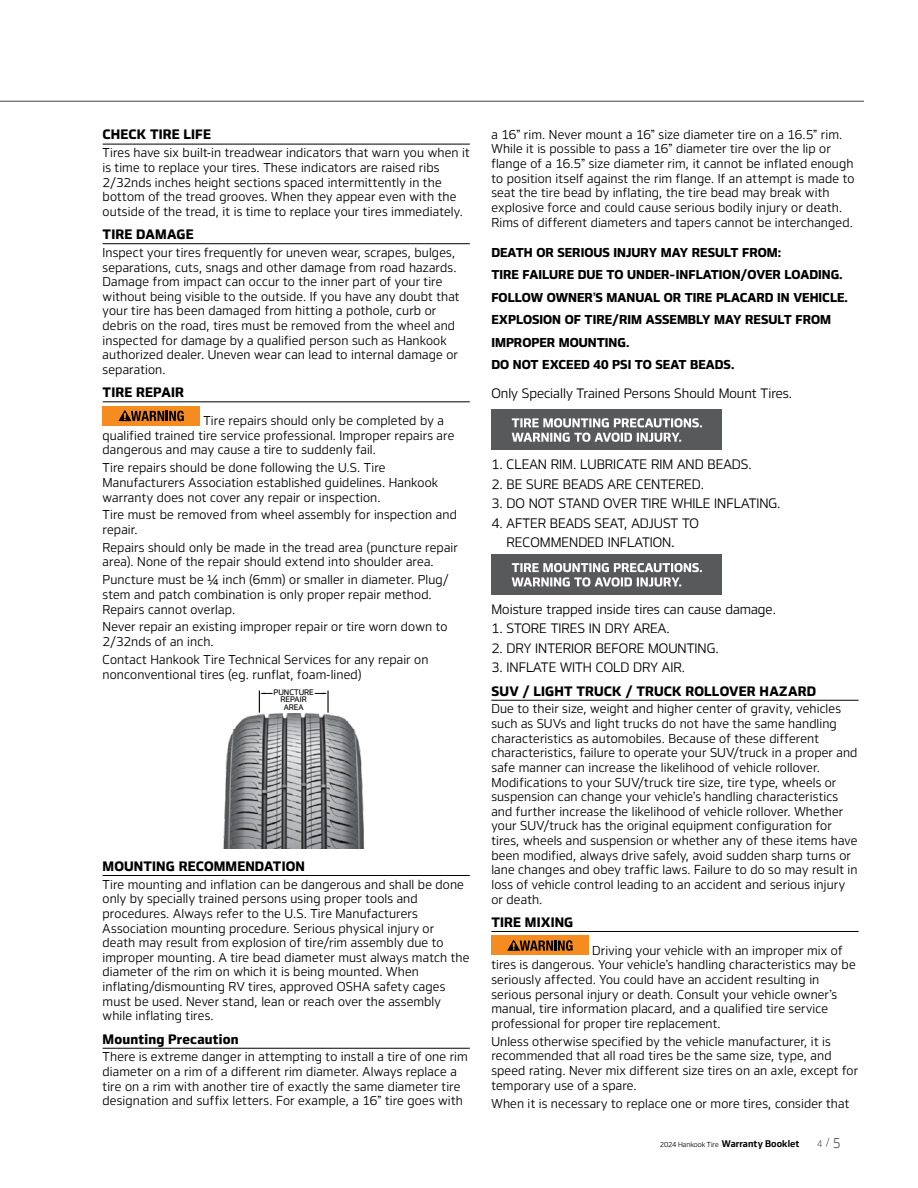
<style>
.page{position:relative;width:918px;height:1188px;background:#fff}
.page>*{position:absolute;margin:0;border:0;box-sizing:border-box;transform-origin:0 0}
.t1{font:12.75px/19.5px "Hankook TTF Regular";color:#000}
.t2{font:12.75px "Hankook TTF Bold";letter-spacing:.01em;color:#000}
.t3{font:12px/14.7px "Hankook TTF Regular";letter-spacing:.01em;color:#000}
.t4{font:12px/22.5px "Hankook TTF Bold";color:#000}
.t5{font:9px "Hankook TTF Regular";color:#58595b;scale:.9 1}
.t6{font:7.5px/7.5px "Hankook TTF Medium";color:#000;text-align:center}
.t7{font:6.75px "Hankook TTF Regular";letter-spacing:-.005em;color:#000}
.s1{font-family:"Interstate";font-weight:300}
.s2{font-family:"Hankook TTF Semibold";font-size:9px}
.s3{font-size:13.5px}
</style>
<div class="page">
<svg style="left:826px;top:1138px;width:3px;height:9px"></svg>
<hr style="left:0;top:101px;width:864px;height:1px;background:#58595b">
<hr style="left:103px;top:144px;width:367px;height:1px;background:#000">
<hr style="left:103px;top:243px;width:367px;height:1px;background:#000">
<hr style="left:103px;top:401px;width:367px;height:1px;background:#000">
<hr style="left:103px;top:875px;width:367px;height:1px;background:#000">
<hr style="left:103px;top:1048px;width:367px;height:1px;background:#000">
<div style="left:103px;top:406px;width:97px;height:19px;background:#f68b1f"></div>
<svg style="left:118px;top:410px;width:66px;height:11px"></svg>
<hr style="left:327px;top:691px;width:2px;height:22px;background:#000">
<svg style="left:259px;top:691px;width:14px;height:22px"></svg>
<svg style="left:315px;top:693px;width:12px;height:1px"></svg>
<img style="left:223px;top:714px;width:141px;height:135px">
<hr style="left:491px;top:700px;width:368px;height:1px;background:#000">
<hr style="left:491px;top:931px;width:368px;height:1px;background:#000">
<div style="left:491px;top:409px;width:231px;height:41px;background:#58595b"></div>
<svg style="left:512px;top:433px;width:169px;height:9px"></svg>
<svg style="left:512px;top:418px;width:190px;height:9px"></svg>
<div style="left:491px;top:554px;width:231px;height:40px;background:#58595b"></div>
<svg style="left:512px;top:563px;width:190px;height:24px"></svg>
<div style="left:491px;top:936px;width:98px;height:19px;background:#f68b1f"></div>
<svg style="left:507px;top:940px;width:66px;height:11px"></svg>
<p class="t2" style="left:103px;top:125px;width:110px">CHECK TIRE LIFE</p>
<p class="t3" style="left:103px;top:145px;width:369px">Tires have six built-in treadwear indicators that warn you when it is time to replace your tires. These indicators are raised ribs 2/32nds inches height sections spaced intermittently in the bottom of the tread grooves. When they appear even with the outside of the tread, it is time to replace your tires immediately.</p>
<p class="t2" style="left:103px;top:224px;width:93px">TIRE DAMAGE</p>
<p class="t3" style="left:103px;top:244px;width:359px">Inspect your tires frequently for uneven wear, scrapes, bulges, separations, cuts, snags and other damage from road hazards.<br>Damage from impact can occur to the inner part of your tire without being visible to the outside. If you have any doubt that your tire has been damaged from hitting a pothole, curb or debris on the road, tires must be removed from the wheel and inspected for damage by a qualified person such as Hankook authorized dealer. Uneven wear can lead to internal damage or separation.</p>
<p class="t2" style="left:103px;top:382px;width:83px">TIRE REPAIR</p>
<p class="t3" style="left:103px;top:413px;width:353px;text-indent:101px">Tire repairs should only be completed by a qualified trained tire service professional. Improper repairs are dangerous and may cause a tire to suddenly fail.</p>
<p class="t3" style="left:103px;top:460px;width:337px">Tire repairs should be done following the U.S. Tire<br>Manufacturers Association established guidelines. Hankook warranty does not cover any repair or inspection.</p>
<p class="t3" style="left:103px;top:507px;width:356px">Tire must be removed from wheel assembly for inspection and repair.</p>
<p class="t3" style="left:103px;top:539px;width:357px">Repairs should only be made in the tread area (puncture repair area). None of the repair should extend into shoulder area.</p>
<p class="t3" style="left:103px;top:572px;width:348px">Puncture must be ¼ inch (6mm) or smaller in diameter. Plug/ stem and patch combination is only proper repair method.<br>Repairs cannot overlap.</p>
<p class="t3" style="left:103px;top:619px;width:346px">Never repair an existing improper repair or tire worn down to<br>2/32nds of an inch.</p>
<p class="t3" style="left:103px;top:651px;width:327px">Contact Hankook Tire Technical Services for any repair on nonconventional tires (eg. runflat, foam-lined)</p>
<p class="t6" style="left:274px;top:688px;width:42px">PUNCTURE<br>REPAIR<br>AREA</p>
<p class="t2" style="left:103px;top:856px;width:204px">MOUNTING RECOMMENDATION</p>
<p class="t3" style="left:103px;top:876px;width:368px">Tire mounting and inflation can be dangerous and shall be done only by specially trained persons using proper tools and procedures. Always refer to the U.S. Tire Manufacturers Association mounting procedure. Serious physical injury or death may result from explosion of tire/rim assembly due to improper mounting. A tire bead diameter must always match the diameter of the rim on which it is being mounted. When inflating/dismounting RV tires, approved OSHA safety cages must be used. Never stand, lean or reach over the assembly while inflating tires.</p>
<p class="t2" style="left:103px;top:1029px;width:138px">Mounting Precaution</p>
<p class="t3" style="left:103px;top:1049px;width:367px">There is extreme danger in attempting to install a tire of one rim diameter on a rim of a different rim diameter. Always replace a tire on a rim with another tire of exactly the same diameter tire designation and suffix letters. For example, a 16” tire goes with</p>
<p class="t3" style="left:491px;top:126px;width:365px">a 16” rim. Never mount a 16” size diameter tire on a 16.5” rim.<br>While it is possible to pass a 16” diameter tire over the lip or flange of a 16.5” size diameter rim, it cannot be inflated enough to position itself against the rim flange. If an attempt is made to seat the tire bead by inflating, the tire bead may break with explosive force and could cause serious bodily injury or death.<br>Rims of different diameters and tapers cannot be interchanged.</p>
<p class="t4" style="left:491px;top:240px;width:358px">DEATH OR SERIOUS INJURY MAY RESULT FROM:<br>TIRE FAILURE DUE TO UNDER–INFLATION/OVER LOADING.<br>FOLLOW OWNER’S MANUAL OR TIRE PLACARD IN VEHICLE.<br>EXPLOSION OF TIRE/RIM ASSEMBLY MAY RESULT FROM IMPROPER MOUNTING.<br>DO NOT EXCEED 40 PSI TO SEAT BEADS.</p>
<p class="t1" style="left:491px;top:382px;width:302px">Only Specially Trained Persons Should Mount Tires.</p>
<p class="t1" style="left:491px;top:454px;width:262px">1. CLEAN RIM. LUBRICATE RIM AND BEADS.</p>
<p class="t1" style="left:491px;top:473px;width:214px">2. BE SURE BEADS ARE CENTERED.</p>
<p class="t1" style="left:491px;top:493px;width:291px">3. DO NOT STAND OVER TIRE WHILE INFLATING.</p>
<p class="t1" style="left:507px;top:512px;width:194px;text-indent:-15px">4. AFTER BEADS SEAT, ADJUST TO<br>RECOMMENDED INFLATION<span class="s1">.</span></p>
<p class="t1" style="left:491px;top:598px;width:286px">Moisture trapped inside tires can cause damage.</p>
<p class="t1" style="left:491px;top:618px;width:180px">1. STORE TIRES IN DRY AREA.</p>
<p class="t1" style="left:491px;top:637px;width:229px">2. DRY INTERIOR BEFORE MOUNTING.</p>
<p class="t1" style="left:491px;top:657px;width:195px">3. INFLATE WITH COLD DRY AIR.</p>
<p class="t2" style="left:491px;top:681px;width:326px">SUV / LIGHT TRUCK / TRUCK ROLLOVER HAZARD</p>
<p class="t3" style="left:491px;top:701px;width:368px">Due to their size, weight and higher center of gravity, vehicles such as SUVs and light trucks do not have the same handling characteristics as automobiles. Because of these different characteristics, failure to operate your SUV/truck in a proper and safe manner can increase the likelihood of vehicle rollover.<br>Modifications to your SUV/truck tire size, tire type, wheels or suspension can change your vehicle’s handling characteristics and further increase the likelihood of vehicle rollover. Whether your SUV/truck has the original equipment configuration for tires, wheels and suspension or whether any of these items have been modified, always drive safely, avoid sudden sharp turns or lane changes and obey traffic laws. Failure to do so may result in loss of vehicle control leading to an accident and serious injury or death.</p>
<p class="t2" style="left:491px;top:912px;width:83px">TIRE MIXING</p>
<p class="t3" style="left:491px;top:942px;width:366px;text-indent:101px">Driving your vehicle with an improper mix of tires is dangerous. Your vehicle’s handling characteristics may be seriously affected. You could have an accident resulting in serious personal injury or death. Consult your vehicle owner’s manual, tire information placard, and a qualified tire service professional for proper tire replacement.</p>
<p class="t3" style="left:491px;top:1033px;width:368px">Unless otherwise specified by the vehicle manufacturer, it is recommended that all road tires be the same size, type, and speed rating. Never mix different size tires on an axle, except for temporary use of a spare.</p>
<p class="t3" style="left:491px;top:1095px;width:359px">When it is necessary to replace one or more tires, consider that</p>
<p class="t7" style="left:660px;top:1140px;width:141px">2024 Hankook Tire <span class="s2">Warranty Booklet</span></p>
<p class="t5" style="left:817px;top:1136px;width:27px">4 <span class="s3">5</span></p>
</div>
